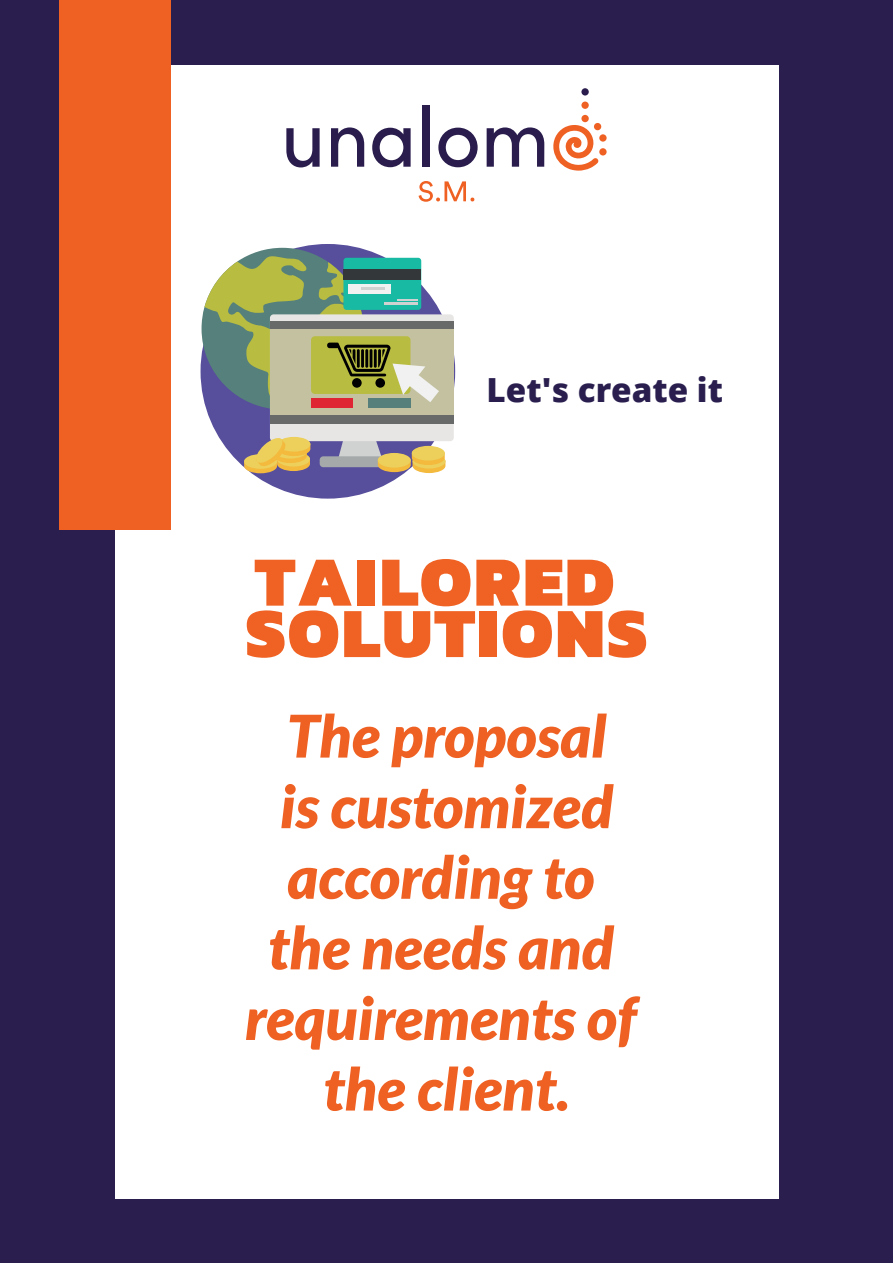
<style>
.page{position:relative;width:893px;height:1263px;background:#fff}
.page>*{position:absolute;margin:0;border:0;box-sizing:border-box;transform-origin:0 0}
.t1{font:900 71.25px/51.4px "Kanit";letter-spacing:.035em;color:#f06223}
.t2{font:italic 900 58.8px/70.7px "Lato";color:#ef6123;text-align:center}
.t3{font:800 33.15px "Open Sans";color:#291e4e}
</style>
<div class="page">
<div style="left:0;top:1px;width:893px;height:1262px;background:#291e4e"></div>
<div style="left:115px;top:65px;width:663px;height:1134px;background:#fff"></div>
<svg style="left:286px;top:128px;width:34px;height:39px"></svg>
<svg style="left:331px;top:127px;width:33px;height:40px"></svg>
<svg style="left:372px;top:128px;width:39px;height:39px"></svg>
<div style="left:422px;top:105px;width:7px;height:62px;background:#2a1d4d"></div>
<svg style="left:438px;top:128px;width:40px;height:39px"></svg>
<svg style="left:487px;top:127px;width:57px;height:40px"></svg>
<div style="left:599px;top:148px;width:8px;height:8px;background:#ef6123;border-radius:50%"></div>
<svg style="left:553px;top:125px;width:45px;height:46px"></svg>
<div style="left:599px;top:134px;width:8px;height:8px;background:#ef6123;border-radius:50%"></div>
<div style="left:594px;top:123px;width:7px;height:7px;background:#ef6123;border-radius:50%"></div>
<div style="left:581px;top:115px;width:8px;height:7px;background:#ef6123;border-radius:50%"></div>
<div style="left:581px;top:102px;width:8px;height:7px;background:#ef6123;border-radius:50%"></div>
<div style="left:581px;top:88px;width:8px;height:8px;background:#2a1d4d;border-radius:50%"></div>
<svg style="left:419px;top:181px;width:55px;height:21px"></svg>
<div style="left:59px;top:0;width:112px;height:530px;background:#ef6123"></div>
<div style="left:201px;top:244px;width:254px;height:255px;background:#574e9c;border-radius:50%"></div>
<div style="left:270px;top:314px;width:184px;height:127px;background:#e7e6e5;border-radius:4px"></div>
<div style="left:270px;top:321px;width:184px;height:102px;background:#686a6a"></div>
<div style="left:270px;top:329px;width:184px;height:85px;background:#c3c19f"></div>
<div style="left:320px;top:456px;width:81px;height:11px;background:#a6a9aa;border-radius:4px"></div>
<svg style="left:202px;top:248px;width:237px;height:161px"></svg>
<svg style="left:244px;top:436px;width:66px;height:37px"></svg>
<svg style="left:337px;top:441px;width:108px;height:32px"></svg>
<div style="left:378px;top:453px;width:33px;height:15px;background:#edd05b;border-radius:50%"></div>
<div style="left:343px;top:258px;width:78px;height:52px;background:#18baa3;border-radius:3px"></div>
<div style="left:343px;top:269px;width:78px;height:11px;background:#333739"></div>
<div style="left:348px;top:284px;width:43px;height:9px;background:#f0f1f0"></div>
<hr style="left:361px;top:287px;width:23px;height:2px;background:#d0d1d1">
<hr style="left:398px;top:299px;width:20px;height:2px;background:#d0d1d1">
<hr style="left:384px;top:302px;width:34px;height:3px;background:#d0d1d1">
<p class="t3" style="left:487px;top:365px;width:238px">Let's create it</p>
<p class="t1" style="left:246px;top:552px;width:403px">TAILORED<br>SOLUTIONS</p>
<p class="t2" style="left:245px;top:702px;width:393px">The proposal<br>is customized according to the needs and requirements of the client.</p>
</div>
